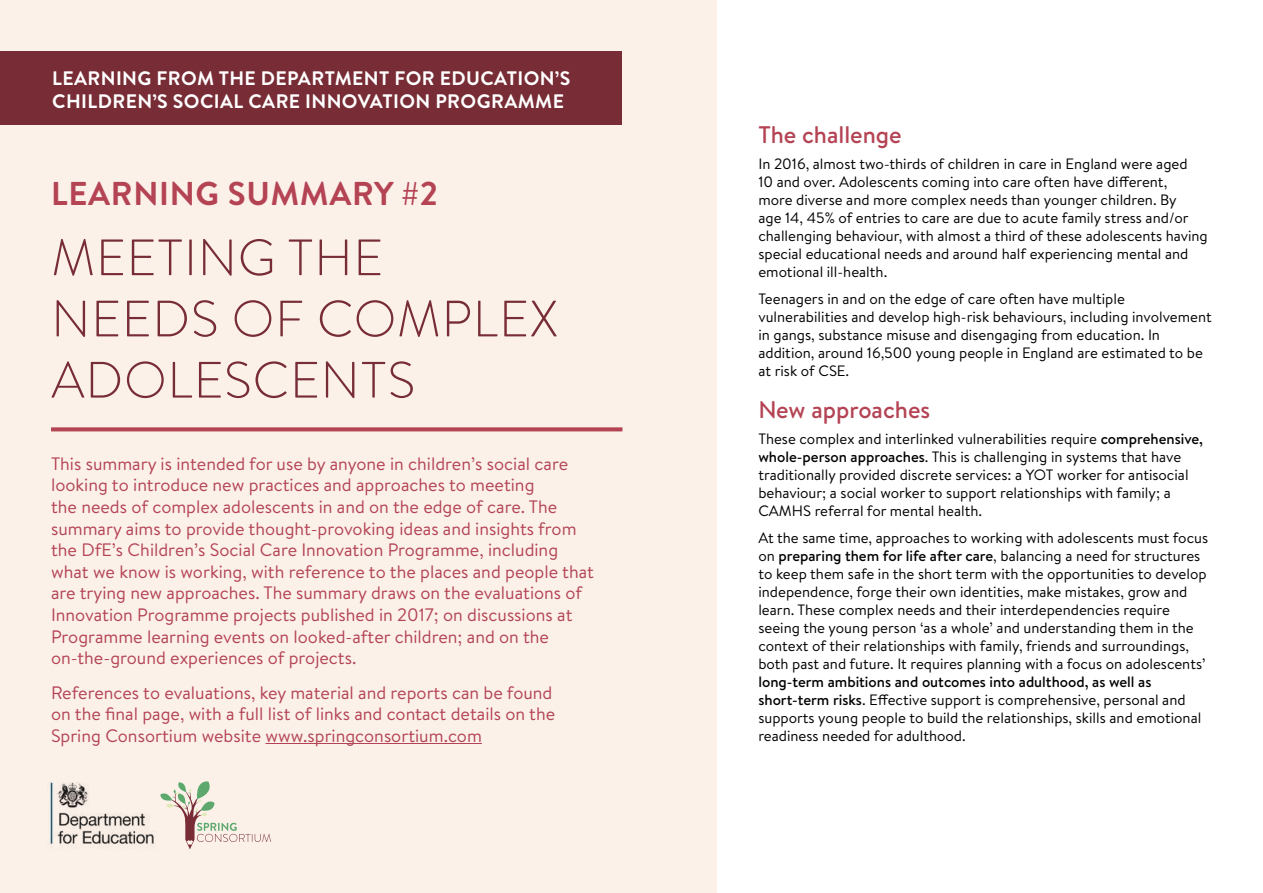
<style>
.page{position:relative;width:1263px;height:893px;background:#fff}
.page>*{position:absolute;margin:0;border:0;box-sizing:border-box;transform-origin:0 0}
.t1{font:300 51px/61.2px "Brandon Text";letter-spacing:.02em;color:#782d36}
.t2{font:700 33px "Brandon Text";letter-spacing:.02em;color:#b44354}
.t3{font:500 24px "Brandon Text";color:#b44354}
.t4{font:700 19.5px/23.4px "Brandon Text";letter-spacing:.02em;color:#fff}
.t5{font:18px/21.6px "Brandon Text";color:#b44354}
.t6{font:15px/18px "Brandon Text";color:#000}
.s1{font-weight:500}
</style>
<div class="page">
<div style="left:0;top:0;width:716px;height:893px;background:#fbf1e9"></div>
<div style="left:0;top:51px;width:622px;height:74px;background:#782d36"></div>
<svg style="left:51px;top:427px;width:571px;height:4px;background:#ba5261"></svg>
<hr style="left:265px;top:743px;width:217px;height:1px;background:#b44354">
<svg style="left:160px;top:781px;width:111px;height:68px"></svg>
<img style="left:49px;top:782px;width:105px;height:63px">
<h3 class="t4" style="left:52px;top:66px;width:519px">LEARNING FROM THE DEPARTMENT FOR EDUCATION’S<br>CHILDREN’S SOCIAL CARE INNOVATION PROGRAMME</h3>
<h2 class="t2" style="left:51px;top:171px;width:388px">LEARNING SUMMARY #2</h2>
<h1 class="t1" style="left:51px;top:225px;width:508px">MEETING THE<br>NEEDS OF COMPLEX<br>ADOLESCENTS</h1>
<p class="t5" style="left:51px;top:452px;width:544px">This summary is intended for use by anyone in children’s social care looking to introduce new practices and approaches to meeting<br>the needs of complex adolescents in and on the edge of care. The summary aims to provide thought-provoking ideas and insights from the DfE’s Children’s Social Care Innovation Programme, including what we know is working, with reference to the places and people that are trying new approaches. The summary draws on the evaluations of Innovation Programme projects published in 2017; on discussions at Programme learning events on looked-after children; and on the on-the-ground experiences of projects.</p>
<p class="t5" style="left:51px;top:681px;width:506px">References to evaluations, key material and reports can be found on the final page, with a full list of links and contact details on the<br>Spring Consortium website www.springconsortium.com</p>
<h3 class="t3" style="left:758px;top:118px;width:145px">The challenge</h3>
<p class="t6" style="left:758px;top:154px;width:451px">In 2016, almost two-thirds of children in care in England were aged<br>10 and over. Adolescents coming into care often have different,<br>more diverse and more complex needs than younger children. By<br>age 14, 45% of entries to care are due to acute family stress and/or challenging behaviour, with almost a third of these adolescents having special educational needs and around half experiencing mental and emotional ill-health.</p>
<p class="t6" style="left:758px;top:289px;width:455px">Teenagers in and on the edge of care often have multiple vulnerabilities and develop high-risk behaviours, including involvement in gangs, substance misuse and disengaging from education. In addition, around 16,500 young people in England are estimated to be at risk of CSE.</p>
<h3 class="t3" style="left:758px;top:393px;width:173px">New approaches</h3>
<p class="t6" style="left:758px;top:429px;width:446px">These complex and interlinked vulnerabilities require <span class="s1">comprehensive, whole-person approaches</span>. This is challenging in systems that have traditionally provided discrete services: a YOT worker for antisocial behaviour; a social worker to support relationships with family; a CAMHS referral for mental health.</p>
<p class="t6" style="left:758px;top:528px;width:451px">At the same time, approaches to working with adolescents must focus on <span class="s1">preparing them for life after care</span>, balancing a need for structures to keep them safe in the short term with the opportunities to develop independence, forge their own identities, make mistakes, grow and learn. These complex needs and their interdependencies require seeing the young person ‘as a whole’ and understanding them in the context of their relationships with family, friends and surroundings, both past and future. It requires planning with a focus on adolescents’</p>
<p class="t6" style="left:758px;top:672px;width:444px"><span class="s1">long-term ambitions and outcomes into adulthood, as well as short-term risks</span>. Effective support is comprehensive, personal and supports young people to build the relationships, skills and emotional readiness needed for adulthood.</p>
</div>
